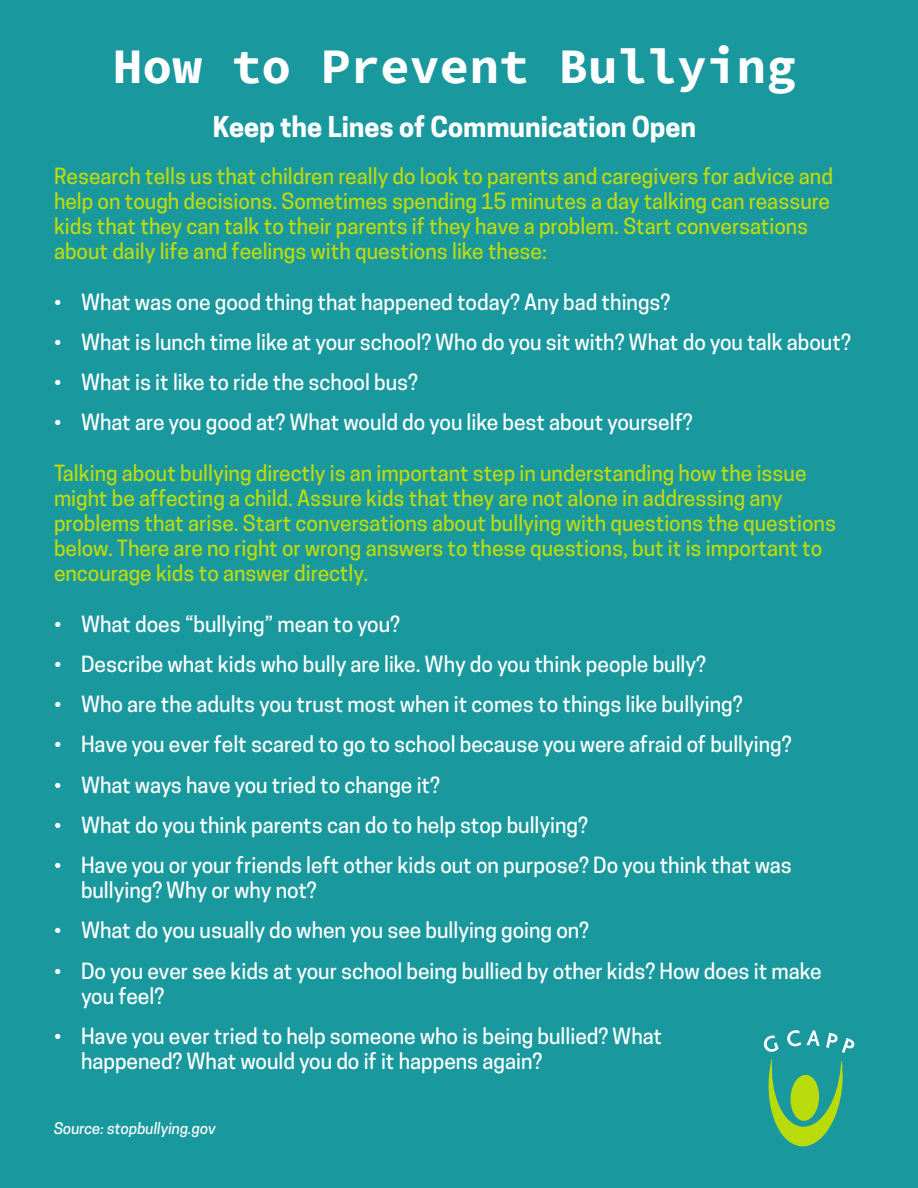
<style>
.page{position:relative;width:918px;height:1188px;background:#19989e}
.page>*{position:absolute;margin:0;border:0;box-sizing:border-box;transform-origin:0 0}
.t1{font:700 49.5px "Source Code Pro";color:#fff}
.t2{font:700 27px "Cooper Hewitt";color:#fff}
.t3{font:500 21px/25.2px "Cooper Hewitt";color:#fff}
.t4{font:500 21px/25.2px "Cooper Hewitt";color:#bbdb0c}
.t5{font:italic 500 15px "Cooper Hewitt";color:#fff}
.s1{font-family:"Arial";font-weight:400}
</style>
<div class="page">
<svg style="left:763px;top:1035px;width:16px;height:17px"></svg>
<svg style="left:787px;top:1030px;width:14px;height:17px"></svg>
<svg style="left:807px;top:1030px;width:13px;height:16px"></svg>
<svg style="left:826px;top:1033px;width:29px;height:20px"></svg>
<svg style="left:768px;top:1059px;width:75px;height:88px"></svg>
<p class="t1" style="left:113px;top:35px;width:685px">How to Prevent Bullying</p>
<p class="t2" style="left:213px;top:111px;width:485px">Keep the Lines of Communication Open</p>
<p class="t4" style="left:54px;top:163px;width:781px">Research tells us that children really do look to parents and caregivers for advice and help on tough decisions. Sometimes spending 15 minutes a day talking can reassure kids that they can talk to their parents if they have a problem. Start conversations about daily life and feelings with questions like these:</p>
<p class="t3" style="left:54px;top:289px;width:618px"><span class="s1">•</span> What was one good thing that happened today? Any bad things?</p>
<p class="t3" style="left:54px;top:329px;width:798px"><span class="s1">•</span> What is lunch time like at your school? Who do you sit with? What do you talk about?</p>
<p class="t3" style="left:54px;top:370px;width:366px"><span class="s1">•</span> What is it like to ride the school bus?</p>
<p class="t3" style="left:54px;top:410px;width:640px"><span class="s1">•</span> What are you good at? What would do you like best about yourself?</p>
<p class="t4" style="left:54px;top:460px;width:784px">Talking about bullying directly is an important step in understanding how the issue might be affecting a child. Assure kids that they are not alone in addressing any problems that arise. Start conversations about bullying with questions the questions below. There are no right or wrong answers to these questions, but it is important to encourage kids to answer directly.</p>
<p class="t3" style="left:54px;top:611px;width:348px"><span class="s1">•</span> What does “bullying” mean to you?</p>
<p class="t3" style="left:54px;top:652px;width:654px"><span class="s1">•</span> Describe what kids who bully are like. Why do you think people bully?</p>
<p class="t3" style="left:54px;top:692px;width:690px"><span class="s1">•</span> Who are the adults you trust most when it comes to things like bullying?</p>
<p class="t3" style="left:54px;top:732px;width:739px"><span class="s1">•</span> Have you ever felt scared to go to school because you were afraid of bullying?</p>
<p class="t3" style="left:54px;top:772px;width:388px"><span class="s1">•</span> What ways have you tried to change it?</p>
<p class="t3" style="left:54px;top:812px;width:535px"><span class="s1">•</span> What do you think parents can do to help stop bullying?</p>
<p class="t3" style="left:81px;top:853px;width:712px;text-indent:-27px"><span class="s1">•</span> Have you or your friends left other kids out on purpose? Do you think that was bullying? Why or why not?</p>
<p class="t3" style="left:54px;top:918px;width:537px"><span class="s1">•</span> What do you usually do when you see bullying going on?</p>
<p class="t3" style="left:81px;top:958px;width:742px;text-indent:-27px"><span class="s1">•</span> Do you ever see kids at your school being bullied by other kids? How does it make you feel?</p>
<p class="t3" style="left:81px;top:1024px;width:583px;text-indent:-27px"><span class="s1">•</span> Have you ever tried to help someone who is being bullied? What happened? What would you do if it happens again?</p>
<p class="t5" style="left:54px;top:1120px;width:163px">Source: stopbullying.gov</p>
</div>
